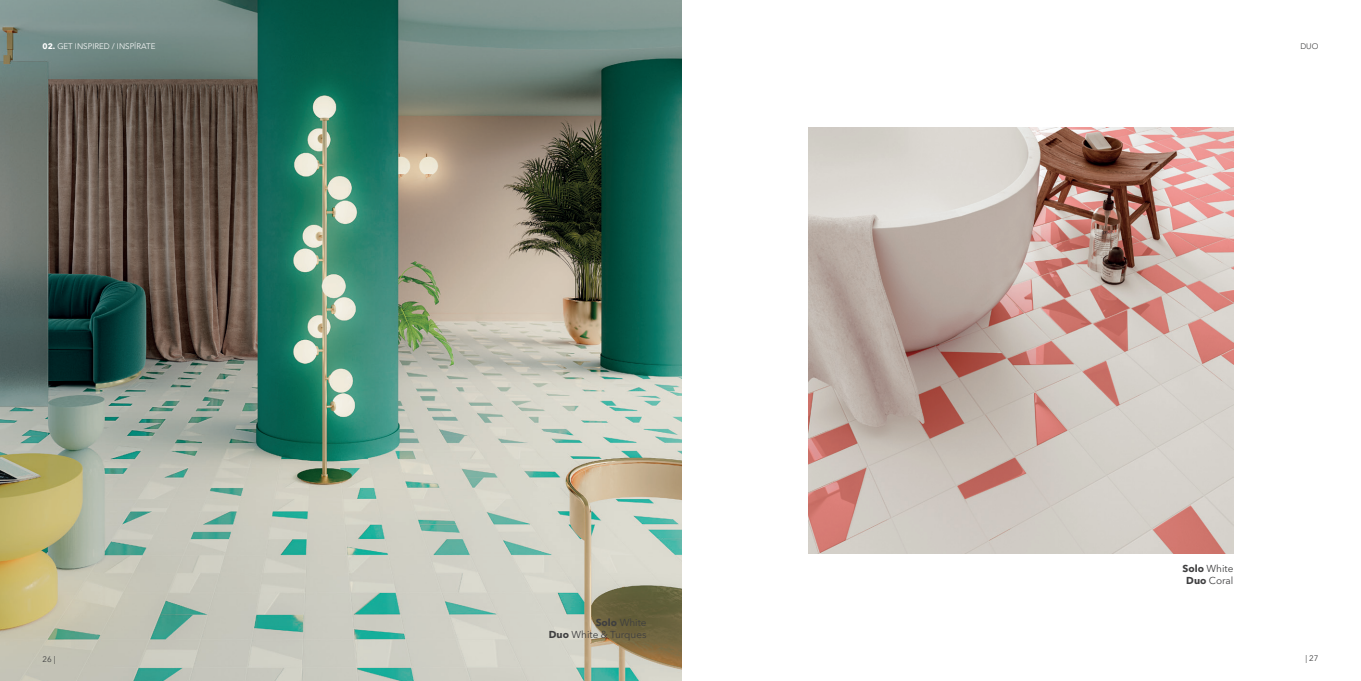
<style>
.page{position:relative;width:1361px;height:681px;background:#fff}
.page>*{position:absolute;margin:0;border:0;box-sizing:border-box;transform-origin:0 0}
.t1{font:10px/12px "Avenir Next LT Pro";color:#3e3e3f;text-align:right}
.t2{font:300 8px "Avenir LT Std";color:#fff}
.t3{font:8px "Avenir Next LT Pro";color:#3e3e3f}
.t4{font:300 8px "Avenir LT Std";color:#3c3c3d}
.s1{font-family:"Avenir Next LT Pro";font-weight:700}
.s2{font-weight:700}
</style>
<div class="page">
<img style="left:0;top:0;width:681px;height:680px">
<img style="left:808px;top:128px;width:425px;height:425px">
<p class="t2" style="left:43px;top:41px;width:114px"><span class="s1">02.</span> GET INSPIRED / INSPÍRATE</p>
<p class="t1" style="left:549px;top:616px;width:99px"><span class="s2">Solo</span> White<br><span class="s2">Duo</span> White &amp; Turques</p>
<p class="t4" style="left:1300px;top:41px;width:20px">DUO</p>
<p class="t1" style="left:1182px;top:562px;width:52px;text-align:center"><span class="s2">Solo</span> White<br><span class="s2">Duo</span> Coral</p>
<p class="t3" style="left:43px;top:654px;width:15px">26 |</p>
<p class="t3" style="left:1305px;top:653px;width:15px">| 27</p>
</div>
